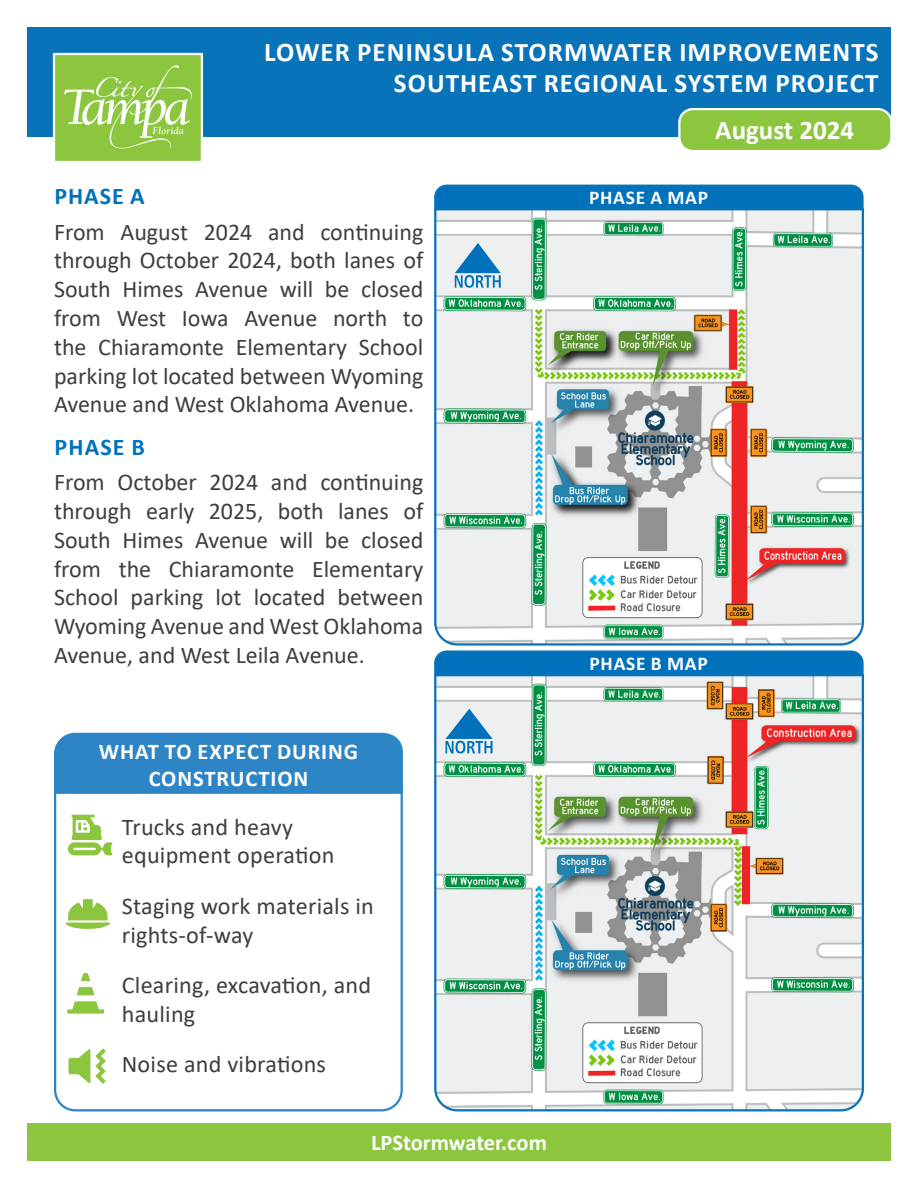
<style>
.page{position:relative;width:918px;height:1188px;background:#fff}
.page>*{position:absolute;margin:0;border:0;box-sizing:border-box;transform-origin:0 0}
.t1{font:700 27px/31.5px "Calibri";letter-spacing:.04em;color:#fff;text-align:right}
.t2{font:700 27px "Calibri";color:#fff}
.t3{font:24px/28.8px "Calibri";color:#3e3e3f}
.Body_Text{font:700 24px "Calibri";letter-spacing:.045em;color:#0072bc}
.Body_Text-2{font:700 22.5px/27px "Calibri";letter-spacing:.04em;color:#fff;text-align:center}
.Fine_Print{font:700 22.5px "Calibri";color:#fff}
.Body_Text-3{font:700 19.5px "Calibri";letter-spacing:.04em;color:#fff}
</style>
<div class="page">
<div style="left:27px;top:27px;width:864px;height:109px;background:#0973ba"></div>
<div style="left:53px;top:53px;width:150px;height:110px;background:#8bc63e;border:2px solid #fff"></div>
<svg style="left:64px;top:65px;width:128px;height:83px"></svg>
<div style="left:679px;top:109px;width:212px;height:42px;background:#8bc63e;border-radius:14px"></div>
<div style="left:678px;top:108px;width:214px;height:44px;border:2px solid #fff;border-radius:14px"></div>
<svg style="left:434px;top:211px;width:430px;height:435px;background:#ced5d0"></svg>
<svg style="left:455px;top:243px;width:46px;height:45px;background:#7eb4d8"></svg>
<svg style="left:434px;top:184px;width:430px;height:27px;background:#0d78be"></svg>
<svg style="left:434px;top:677px;width:430px;height:435px;background:#d0d7d3"></svg>
<svg style="left:434px;top:650px;width:430px;height:27px;background:#0d78be"></svg>
<div style="left:27px;top:1123px;width:864px;height:38px;background:#8bc63e"></div>
<div style="left:54px;top:733px;width:349px;height:378px;border:2px solid #2e85c6;border-radius:20px"></div>
<svg style="left:66px;top:899px;width:44px;height:30px"></svg>
<svg style="left:69px;top:1048px;width:37px;height:36px"></svg>
<svg style="left:68px;top:815px;width:44px;height:41px"></svg>
<svg style="left:67px;top:1001px;width:37px;height:13px"></svg>
<svg style="left:77px;top:987px;width:17px;height:8px"></svg>
<svg style="left:81px;top:973px;width:9px;height:8px"></svg>
<div style="left:54px;top:733px;width:349px;height:61px;background:#2e85c6"></div>
<svg style="left:446px;top:709px;width:47px;height:44px;background:#7db3d7"></svg>
<p class="t1" style="left:264px;top:36px;width:616px">LOWER PENINSULA STORMWATER IMPROVEMENTS<br>SOUTHEAST REGIONAL SYSTEM PROJECT</p>
<p class="t2" style="left:715px;top:111px;width:140px">August 2024</p>
<p class="Body_Text" style="left:54px;top:179px;width:92px">PHASE A</p>
<p class="t3" style="left:54px;top:217px;width:371px;text-align:justify">From August 2024 and continuing through October 2024, both lanes of South Himes Avenue will be closed from West Iowa Avenue north to the Chiaramonte Elementary School parking lot located between Wyoming Avenue and West Oklahoma Avenue.</p>
<p class="Body_Text" style="left:54px;top:430px;width:92px">PHASE B</p>
<p class="t3" style="left:54px;top:467px;width:371px;text-align:justify">From October 2024 and continuing through early 2025, both lanes of South Himes Avenue will be closed from the Chiaramonte Elementary School parking lot located between Wyoming Avenue and West Oklahoma Avenue, and West Leila Avenue.</p>
<p class="Body_Text-2" style="left:99px;top:737px;width:261px">WHAT TO EXPECT DURING<br>CONSTRUCTION</p>
<p class="t3" style="left:122px;top:812px;width:214px">Trucks and heavy equipment operation</p>
<p class="t3" style="left:122px;top:891px;width:254px">Staging work materials in rights-of-way</p>
<p class="t3" style="left:122px;top:970px;width:251px">Clearing, excavation, and hauling</p>
<p class="t3" style="left:122px;top:1049px;width:206px">Noise and vibrations</p>
<p class="Fine_Print" style="left:371px;top:1127px;width:177px">LPStormwater.com</p>
<p class="Body_Text-3" style="left:589px;top:184px;width:121px">PHASE A MAP</p>
<p class="Body_Text-3" style="left:590px;top:650px;width:120px">PHASE B MAP</p>
</div>
